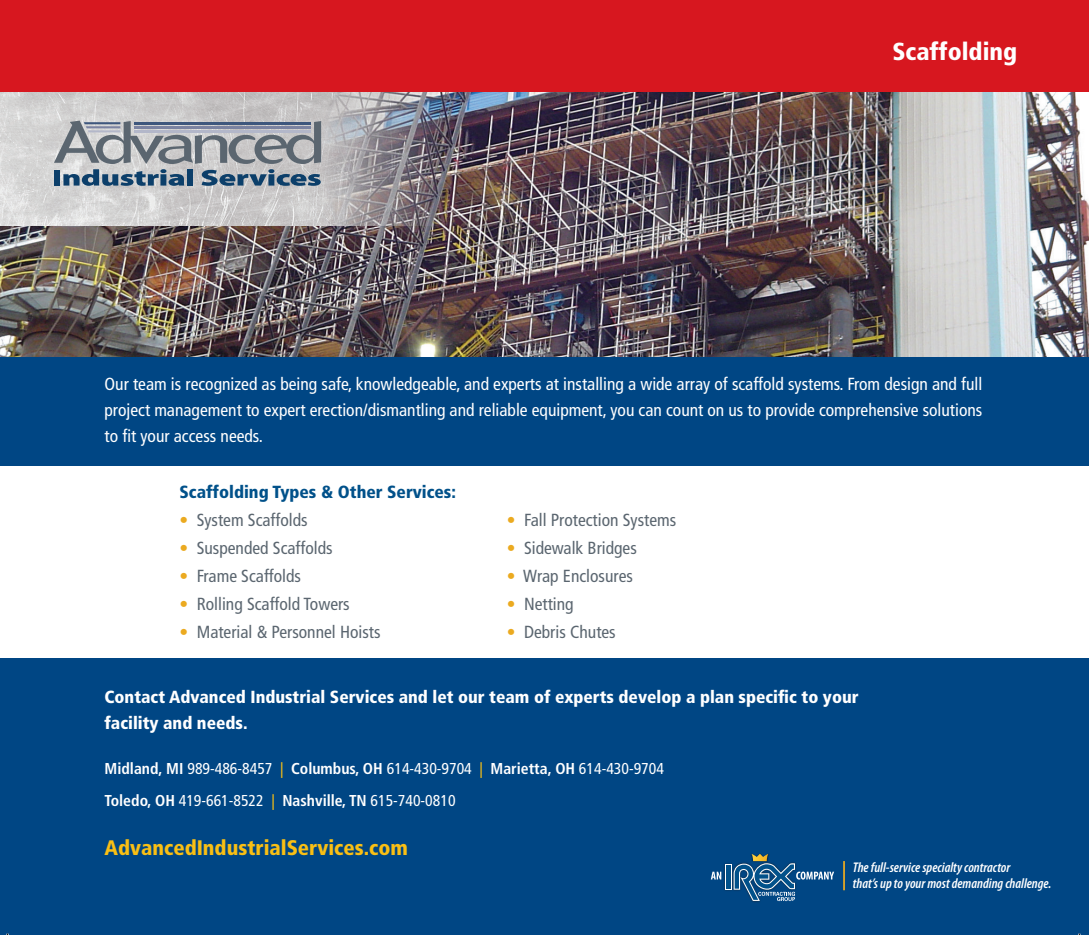
<style>
.page{position:relative;width:1089px;height:935px;background:#fff}
.page>*{position:absolute;margin:0;border:0;box-sizing:border-box;transform-origin:0 0}
.t1{font:900 condensed 24.5px "Frutiger";color:#fff}
.t2{font:900 condensed 21px "Frutiger";color:#f9bf14}
.t3{font:condensed 17.5px/26.2px "Frutiger";color:#fff;text-align:justify}
.t4{font:condensed 17.5px "Frutiger";color:#5b6670}
.t5{font:900 condensed 17.5px/26.2px "Frutiger";color:#fff}
.t6{font:900 condensed 17.5px "Frutiger";color:#01518a}
.t7{font:condensed 15.75px/31.5px "Frutiger";color:#fff}
.t8{font:italic 600 condensed 14.17px/15.9px "Myriad Pro";color:#fff}
.s1{color:#ebaa20}
.s2{font-weight:700}
.s3{color:#f9bf14}
</style>
<div class="page">
<div style="left:0;top:84px;width:1088px;height:850px;background:#004684"></div>
<div style="left:0;top:465px;width:1088px;height:192px;background:#fff"></div>
<img style="left:724px;top:863px;width:70px;height:39px">
<svg style="left:725px;top:864px;width:6px;height:25px"></svg>
<hr style="left:726px;top:865px;width:4px;height:23px;background:#01518a">
<svg style="left:711px;top:871px;width:10px;height:8px"></svg>
<svg style="left:733px;top:853px;width:101px;height:47px"></svg>
<svg style="left:843px;top:861px;width:1px;height:28px"></svg>
<img style="left:0;top:91px;width:1088px;height:265px">
<img style="left:0;top:91px;width:452px;height:134px">
<svg style="left:54px;top:121px;width:267px;height:65px;background:#949da8"></svg>
<div style="left:0;top:0;width:1088px;height:91px;background:#d7171f"></div>
<h1 class="t1" style="left:892px;top:37px;width:126px">Scaffolding</h1>
<p class="t3" style="left:104px;top:370px;width:879px">Our team is recognized as being safe, knowledgeable, and experts at installing a wide array of scaffold systems. From design and full project management to expert erection/dismantling and reliable equipment, you can count on us to provide comprehensive solutions to fit your access needs.</p>
<p class="t6" style="left:179px;top:481px;width:278px">Scaffolding Types &amp; Other Services:</p>
<p class="t4" style="left:179px;top:509px;width:129px"><span class="s1">•</span> System Scaffolds</p>
<p class="t4" style="left:179px;top:537px;width:154px"><span class="s1">•</span> Suspended Scaffolds</p>
<p class="t4" style="left:179px;top:565px;width:123px"><span class="s1">•</span> Frame Scaffolds</p>
<p class="t4" style="left:179px;top:593px;width:172px"><span class="s1">•</span> Rolling Scaffold Towers</p>
<p class="t4" style="left:179px;top:621px;width:202px"><span class="s1">•</span> Material &amp; Personnel Hoists</p>
<p class="t4" style="left:507px;top:509px;width:171px"><span class="s1">•</span> Fall Protection Systems</p>
<p class="t4" style="left:507px;top:537px;width:131px"><span class="s1">•</span> Sidewalk Bridges</p>
<p class="t4" style="left:507px;top:565px;width:128px"><span class="s1">•</span> Wrap Enclosures</p>
<p class="t4" style="left:507px;top:593px;width:68px"><span class="s1">•</span> Netting</p>
<p class="t4" style="left:507px;top:621px;width:110px"><span class="s1">•</span> Debris Chutes</p>
<p class="t5" style="left:104px;top:683px;width:755px">Contact Advanced Industrial Services and let our team of experts develop a plan specific to your facility and needs.</p>
<p class="t7" style="left:104px;top:752px;width:561px"><span class="s2">Midland, MI</span> 989-486-8457 <span class="s3">|</span> <span class="s2">Columbus, OH</span> 614-430-9704 <span class="s3">|</span> <span class="s2">Marietta, OH</span> 614-430-9704<br><span class="s2">Toledo, OH</span> 419-661-8522 <span class="s3">|</span> <span class="s2">Nashville, TN</span> 615-740-0810</p>
<p class="t2" style="left:104px;top:834px;width:305px">AdvancedIndustrialServices.com</p>
<p class="t8" style="left:852px;top:859px;width:200px">The full-service specialty contractor<br>that’s up to your most demanding challenge.</p>
</div>
